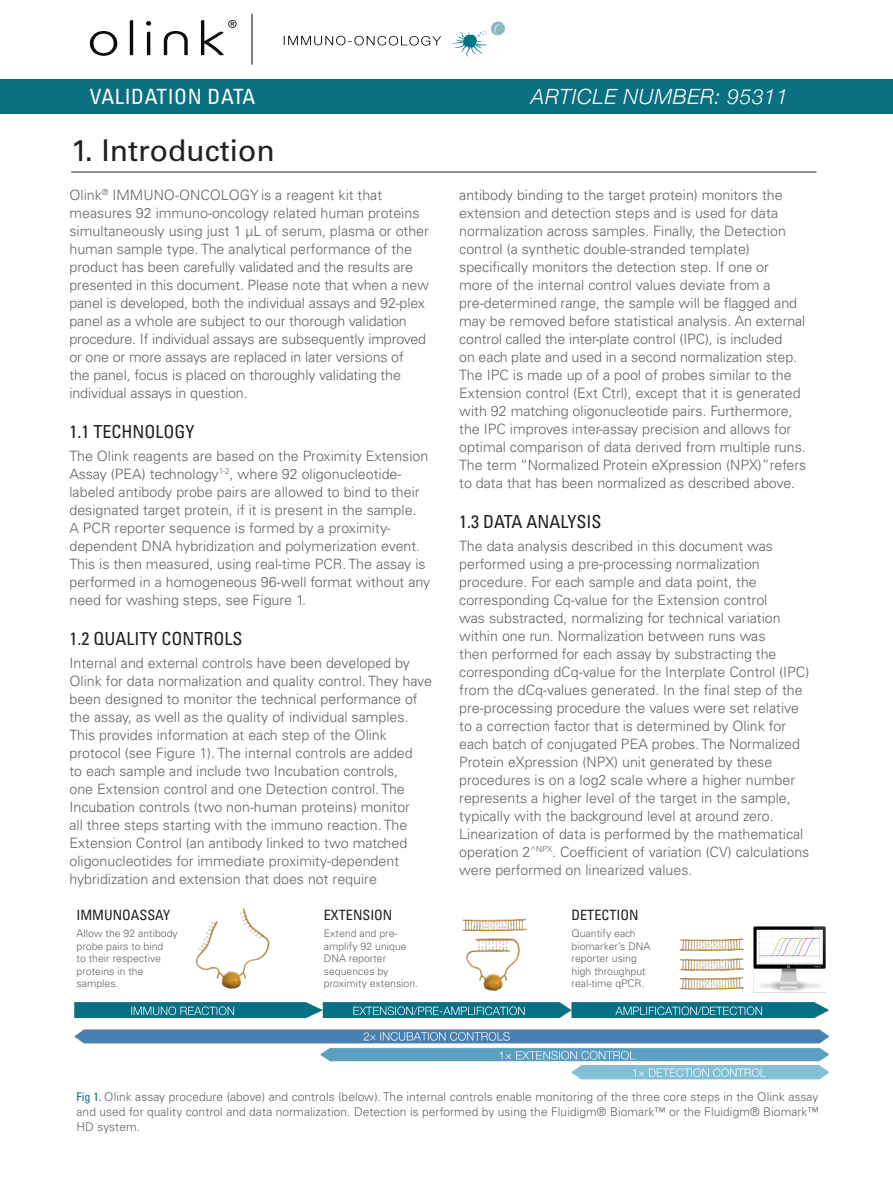
<style>
.page{position:relative;width:893px;height:1191px;background:#fff}
.page>*{position:absolute;margin:0;border:0;box-sizing:border-box;transform-origin:0 0}
.Headline{font:30px "Univers LT Std";color:#231f20}
.t1{font:italic 300 21px "Helvetica Neue";letter-spacing:.03em;color:#fff}
.t2{font:condensed 21px "Univers LT Std";letter-spacing:.03em;color:#fff}
.Subhead_1{font:condensed 18px "Univers LT Std";color:#231f20}
.Bodycopy{font:300 14.25px/18px "Univers LT Std";color:#636366}
.t3{font:condensed 14.1px "Univers LT Std";color:#231f20}
.t4{font:300 12px/15px "Univers LT Std";letter-spacing:.005em;color:#636366;text-align:justify}
.t5{font:300 10.5px/12.6px "Univers LT Std";color:#636366}
.s1{font-weight:400;font-stretch:condensed;color:#0a7081}
</style>
<div class="page">
<hr style="left:71px;top:172px;width:745px;height:1px;background:#231f20">
<div style="left:0;top:79px;width:893px;height:34px;background:#0a7081"></div>
<svg style="left:90px;top:31px;width:27px;height:25px"></svg>
<svg style="left:130px;top:20px;width:3px;height:35px"></svg>
<svg style="left:146px;top:21px;width:5px;height:34px"></svg>
<svg style="left:164px;top:31px;width:24px;height:24px"></svg>
<svg style="left:201px;top:20px;width:36px;height:35px"></svg>
<svg style="left:284px;top:36px;width:157px;height:10px"></svg>
<hr style="left:252px;top:14px;width:1px;height:51px;background:#090c0e">
<svg style="left:452px;top:21px;width:53px;height:36px"></svg>
<img style="left:74px;top:908px;width:756px;height:172px">
<p class="t2" style="left:90px;top:84px;width:167px">VALIDATION DATA</p>
<p class="t1" style="left:531px;top:80px;width:259px">ARTICLE NUMBER: 95311</p>
<p class="Headline" style="left:71px;top:133px;width:205px">1. Introduction</p>
<p class="Bodycopy" style="left:69px;top:185px;width:361px">Olink<sup>®</sup> IMMUNO-ONCOLOGY is a reagent kit that measures 92 immuno-oncology related human proteins simultaneously using just 1 µL of serum, plasma or other human sample type. The analytical performance of the product has been carefully validated and the results are presented in this document. Please note that when a new panel is developed, both the individual assays and 92-plex panel as a whole are subject to our thorough validation procedure. If individual assays are subsequently improved or one or more assays are replaced in later versions of<br>the panel, focus is placed on thoroughly validating the individual assays in question.</p>
<p class="Subhead_1" style="left:69px;top:420px;width:126px">1.1 TECHNOLOGY</p>
<p class="Bodycopy" style="left:69px;top:446px;width:362px">The Olink reagents are based on the Proximity Extension Assay (PEA) technology<sup>1-2</sup>, where 92 oligonucleotide&shy;labeled antibody probe pairs are allowed to bind to their designated target protein, if it is present in the sample.<br>A PCR reporter sequence is formed by a proximity&shy;dependent DNA hybridization and polymerization event.<br>This is then measured, using real-time PCR. The assay is performed in a homogeneous 96‑well format without any need for washing steps, see Figure 1.</p>
<p class="Subhead_1" style="left:69px;top:627px;width:174px">1.2 QUALITY CONTROLS</p>
<p class="Bodycopy" style="left:69px;top:653px;width:364px">Internal and external controls have been developed by Olink for data normalization and quality control. They have been designed to monitor the technical performance of the assay, as well as the quality of individual samples.<br>This provides information at each step of the Olink protocol (see Figure 1). The internal controls are added<br>to each sample and include two Incubation controls,<br>one Extension control and one Detection control. The Incubation controls (two non-human proteins) monitor<br>all three steps starting with the immuno reaction. The Extension Control (an antibody linked to two matched oligonucleotides for immediate proximity-dependent hybridization and extension that does not require</p>
<p class="t3" style="left:77px;top:906px;width:95px">IMMUNOASSAY</p>
<p class="t5" style="left:77px;top:927px;width:103px">Allow the 92 antibody probe pairs to bind<br>to their respective proteins in the samples.</p>
<p class="t3" style="left:324px;top:906px;width:70px">EXTENSION</p>
<p class="t5" style="left:324px;top:927px;width:96px">Extend and pre&shy;amplify 92 unique<br>DNA reporter sequences by proximity extension.</p>
<p class="Bodycopy" style="left:459px;top:185px;width:349px">antibody binding to the target protein) monitors the extension and detection steps and is used for data normalization across samples. Finally, the Detection control (a synthetic double-stranded template) specifically monitors the detection step. If one or<br>more of the internal control values deviate from a pre-determined range, the sample will be flagged and may be removed before statistical analysis. An external control called the inter-plate control (IPC), is included<br>on each plate and used in a second normalization step.<br>The IPC is made up of a pool of probes similar to the Extension control (Ext Ctrl), except that it is generated with 92 matching oligonucleotide pairs. Furthermore, the IPC improves inter-assay precision and allows for optimal comparison of data derived from multiple runs.<br>The term “Normalized Protein eXpression (NPX)”refers to data that has been normalized as described above.</p>
<p class="Subhead_1" style="left:459px;top:510px;width:144px">1.3 DATA ANALYSIS</p>
<p class="Bodycopy" style="left:459px;top:536px;width:352px">The data analysis described in this document was performed using a pre-processing normalization procedure. For each sample and data point, the corresponding Cq-value for the Extension control<br>was substracted, normalizing for technical variation within one run. Normalization between runs was<br>then performed for each assay by substracting the corresponding dCq-value for the Interplate Control (IPC) from the dCq-values generated. In the final step of the pre-processing procedure the values were set relative to a correction factor that is determined by Olink for each batch of conjugated PEA probes. The Normalized Protein eXpression (NPX) unit generated by these procedures is on a log2 scale where a higher number represents a higher level of the target in the sample, typically with the background level at around zero.<br>Linearization of data is performed by the mathematical operation 2<sup>^NPX</sup>. Coefficient of variation (CV) calculations were performed on linearized values.</p>
<p class="t3" style="left:572px;top:906px;width:68px">DETECTION</p>
<p class="t5" style="left:572px;top:927px;width:80px">Quantify each biomarker’s DNA reporter using high throughput real-time qPCR.</p>
<p class="t4" style="left:77px;top:1089px;width:744px"><span class="s1">Fig 1.</span> Olink assay procedure (above) and controls (below). The internal controls enable monitoring of the three core steps in the Olink assay and used for quality control and data normalization. Detection is performed by using the Fluidigm® Biomark™ or the Fluidigm® Biomark™ HD system.</p>
</div>
